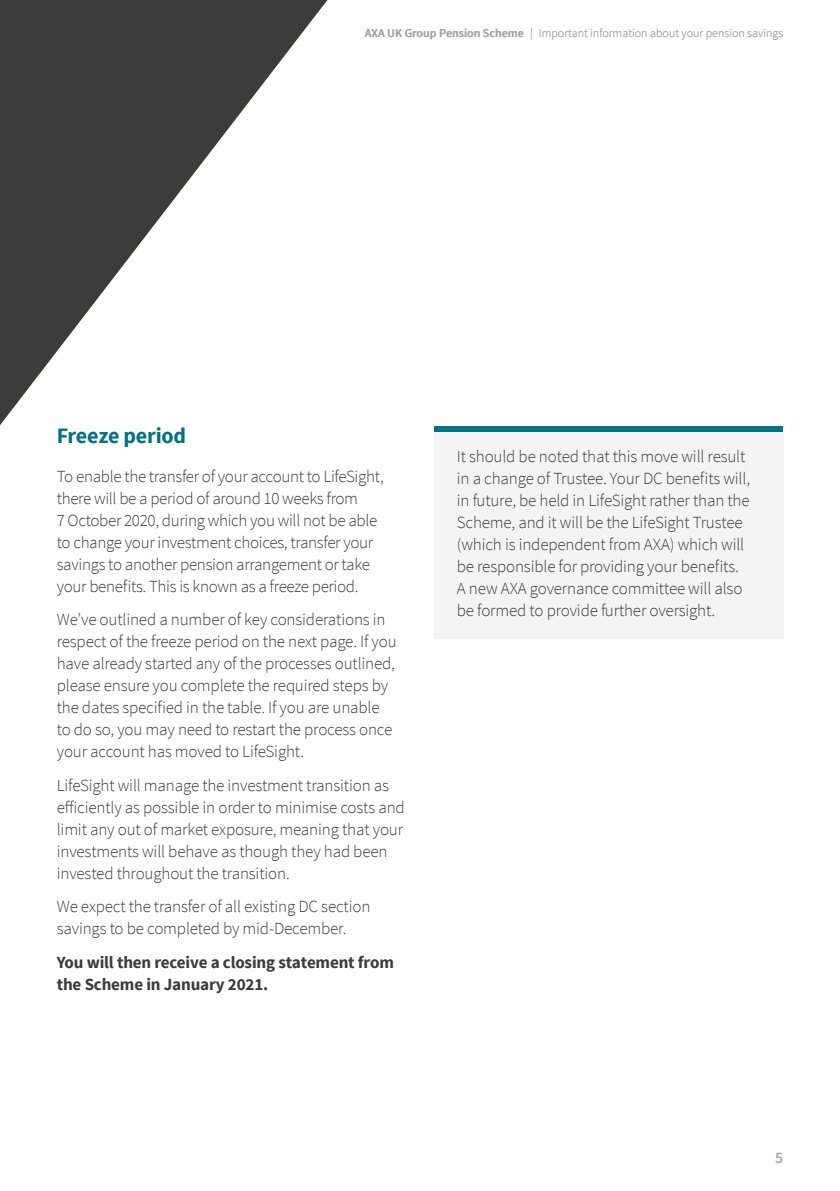
<style>
.page{position:relative;width:840px;height:1191px;background:#fff}
.page>*{position:absolute;margin:0;border:0;box-sizing:border-box;transform-origin:0 0}
.t1{font:700 22px "Source Sans Pro";letter-spacing:-.01em;color:#037281}
.t2{font:300 17px/22px "Source Sans Pro";letter-spacing:-.01em;color:#3c3c3b}
.t3{font:700 17px/22px "Source Sans Pro";letter-spacing:-.01em;color:#3c3c3b}
.t4{font:600 16px "Source Sans Pro";color:#a8a8a7}
.t5{font:300 12px "Source Sans Pro";color:#a8a8a7}
.s1{font-weight:600}
</style>
<div class="page">
<svg style="left:0;top:0;width:327px;height:425px"></svg>
<div style="left:434px;top:426px;width:348px;height:212px;background:#f4f4f4"></div>
<div style="left:434px;top:426px;width:348px;height:6px;background:#037281"></div>
<p class="t5" style="left:364px;top:26px;width:419px"><span class="s1">AXA UK Group Pension Scheme</span> | Important information about your pension savings</p>
<p class="t1" style="left:57px;top:421px;width:131px">Freeze period</p>
<p class="t2" style="left:57px;top:465px;width:328px">To enable the transfer of your account to LifeSight, there will be a period of around 10 weeks from<br>7 October 2020, during which you will not be able to change your investment choices, transfer your savings to another pension arrangement or take your benefits. This is known as a freeze period.</p>
<p class="t2" style="left:57px;top:609px;width:341px">We’ve outlined a number of key considerations in respect of the freeze period on the next page. If you have already started any of the processes outlined, please ensure you complete the required steps by the dates specified in the table. If you are unable to do so, you may need to restart the process once your account has moved to LifeSight.</p>
<p class="t2" style="left:57px;top:774px;width:349px">LifeSight will manage the investment transition as efficiently as possible in order to minimise costs and limit any out of market exposure, meaning that your investments will behave as though they had been invested throughout the transition.</p>
<p class="t2" style="left:57px;top:895px;width:315px">We expect the transfer of all existing DC section savings to be completed by mid-December.</p>
<p class="t3" style="left:57px;top:951px;width:338px">You will then receive a closing statement from the Scheme in January 2021.</p>
<p class="t2" style="left:456px;top:445px;width:294px">It should be noted that this move will result in a change of Trustee. Your DC benefits will, in future, be held in LifeSight rather than the Scheme, and it will be the LifeSight Trustee (which is independent from AXA) which will be responsible for providing your benefits.<br>A new AXA governance committee will also be formed to provide further oversight.</p>
<p class="t4" style="left:774px;top:1147px;width:10px">5</p>
</div>
